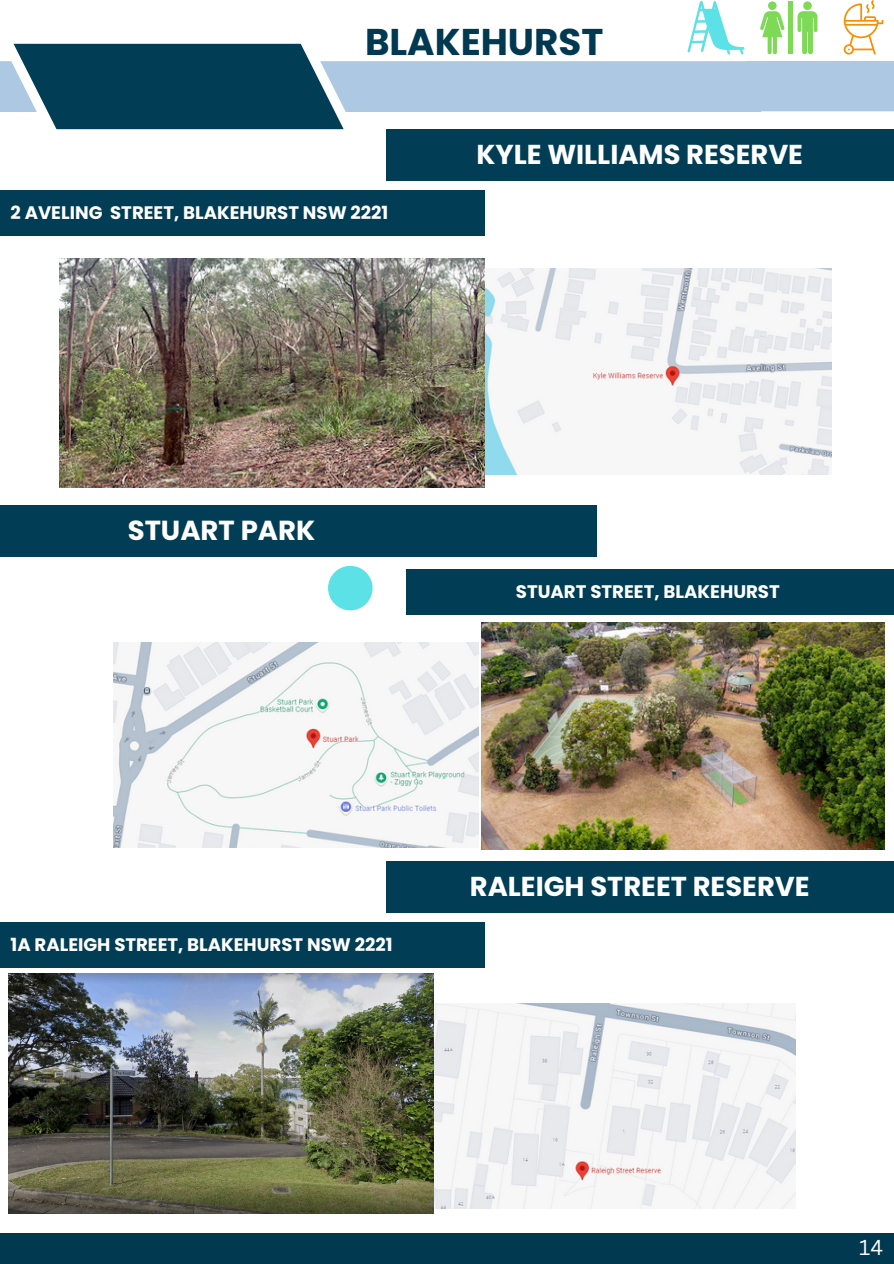
<style>
.page{position:relative;width:894px;height:1264px;background:#fff}
.page>*{position:absolute;margin:0;border:0;box-sizing:border-box;transform-origin:0 0}
.t1{font:700 37.2px "Poppins";color:#003950}
.t2{font:700 27.45px "Poppins";color:#fff}
.t3{font:700 27.3px "Poppins";color:#fff}
.t4{font:21px "Canva Sans";color:#fff}
.t5{font:20.7px "Canva Sans";color:#fff}
.t6{font:700 18.15px "Poppins";color:#fff}
</style>
<div class="page">
<div style="left:386px;top:129px;width:507px;height:51px;background:#013d55"></div>
<div style="left:0;top:190px;width:484px;height:45px;background:#013d55"></div>
<img style="left:484px;top:268px;width:347px;height:206px">
<svg style="left:0;top:0;width:893px;height:129px"></svg>
<div style="left:0;top:1233px;width:893px;height:30px;background:#003950"></div>
<div style="left:386px;top:861px;width:507px;height:51px;background:#013d55"></div>
<div style="left:0;top:922px;width:484px;height:45px;background:#013d55"></div>
<img style="left:434px;top:1003px;width:361px;height:205px">
<div style="left:0;top:505px;width:596px;height:51px;background:#013d55"></div>
<div style="left:406px;top:569px;width:487px;height:46px;background:#013d55"></div>
<img style="left:481px;top:623px;width:403px;height:226px">
<img style="left:113px;top:642px;width:366px;height:205px">
<img style="left:9px;top:973px;width:425px;height:239px">
<img style="left:60px;top:258px;width:424px;height:229px">
<div style="left:328px;top:566px;width:44px;height:44px;background:#5ce1e6;border-radius:50%"></div>
<p class="t1" style="left:365px;top:16px;width:240px">BLAKEHURST</p>
<p class="t6" style="left:11px;top:199px;width:379px">2 AVELING STREET, BLAKEHURST NSW 2221</p>
<p class="t3" style="left:476px;top:135px;width:328px">KYLE WILLIAMS RESERVE</p>
<p class="t2" style="left:128px;top:511px;width:189px">STUART PARK</p>
<h2 class="t6" style="left:515px;top:579px;width:265px">STUART STREET, BLAKEHURST</h2>
<h3 class="t6" style="left:11px;top:931px;width:383px">1A RALEIGH STREET, BLAKEHURST NSW 2221</h3>
<h2 class="t3" style="left:470px;top:867px;width:341px">RALEIGH STREET RESERVE</h2>
<h1 class="t4" style="left:859px;top:1232px;width:25px">14</h1>
<p class="t5" style="left:853px;top:1236px;width:24px">12</p>
</div>
